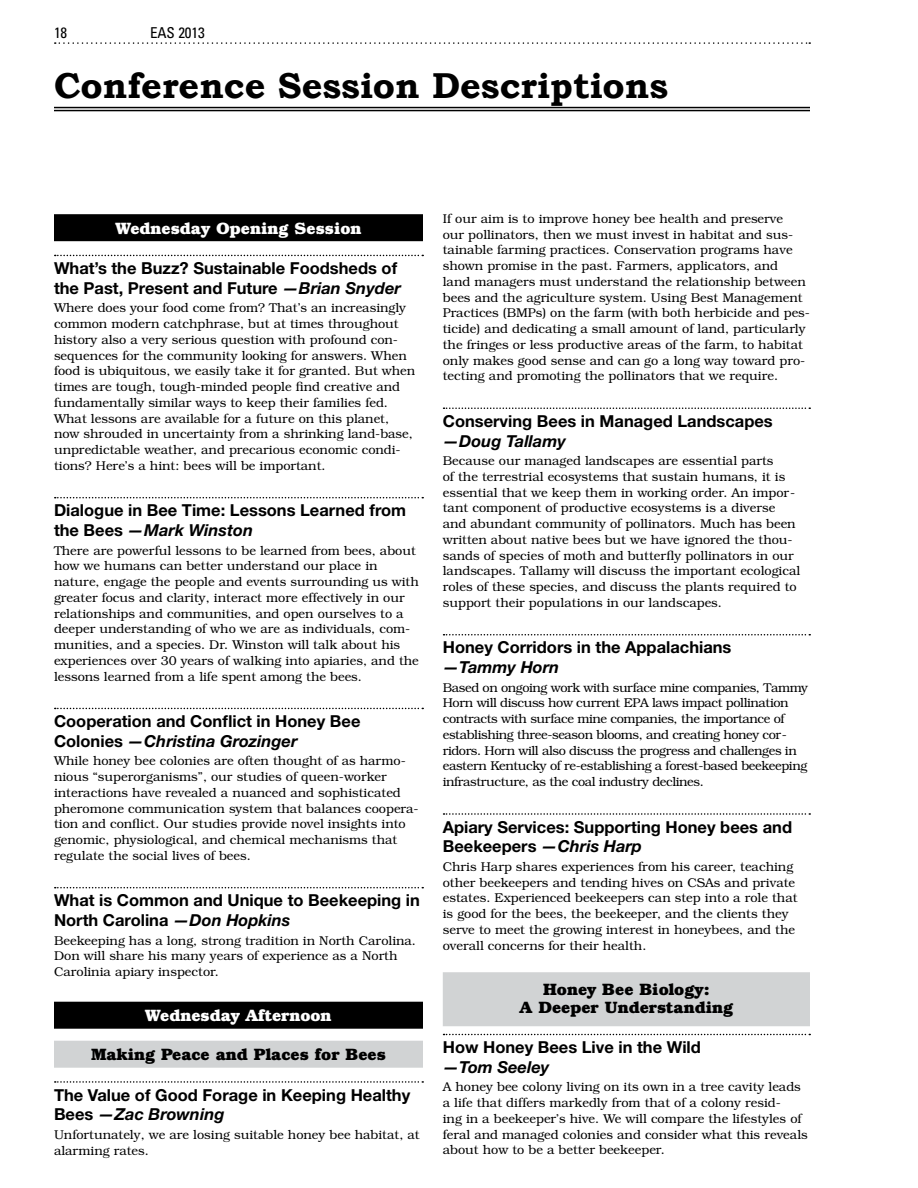
<style>
.page{position:relative;width:918px;height:1188px;background:#fff}
.page>*{position:absolute;margin:0;border:0;box-sizing:border-box;transform-origin:0 0}
.t1{font:700 36px "Bookman Old Style";color:#000}
.t2{font:700 16.5px/19.5px "Helvetica Neue LT Std";color:#000}
.t3{font:700 16.5px/18px "Bookman Std";color:#000;text-align:center}
.t4{font:700 16.5px "Bookman Std";color:#fff}
.t5{font:italic 700 16.5px "Helvetica Neue LT Std";color:#000}
.t6{font:condensed 15px "Univers LT Std";color:#000}
.t7{font:300 12.75px/15.8px "Bookman Std";color:#000}
.t8{font:300 12.75px/15.8px "Bookman Std";letter-spacing:-.03em;color:#000}
.s1{font-style:italic}
</style>
<div class="page">
<hr style="left:54px;top:107px;width:756px;height:1px;background:#000">
<hr style="left:54px;top:110px;width:756px;height:1px;background:#000">
<div style="left:54px;top:214px;width:369px;height:27px;background:#000"></div>
<svg style="left:55px;top:255px;width:368px;height:1px"></svg>
<svg style="left:55px;top:497px;width:368px;height:1px"></svg>
<svg style="left:55px;top:708px;width:368px;height:1px"></svg>
<svg style="left:55px;top:887px;width:368px;height:1px"></svg>
<div style="left:54px;top:1002px;width:369px;height:27px;background:#000"></div>
<div style="left:54px;top:1041px;width:369px;height:27px;background:#d1d3d4"></div>
<svg style="left:55px;top:1081px;width:368px;height:2px"></svg>
<svg style="left:444px;top:407px;width:366px;height:2px"></svg>
<svg style="left:444px;top:634px;width:366px;height:1px"></svg>
<svg style="left:444px;top:813px;width:366px;height:2px"></svg>
<div style="left:443px;top:972px;width:367px;height:54px;background:#d1d3d4"></div>
<svg style="left:444px;top:1034px;width:366px;height:1px"></svg>
<svg style="left:55px;top:42px;width:755px;height:2px"></svg>
<p class="t6" style="left:54px;top:23px;width:15px">18</p>
<p class="t6" style="left:150px;top:23px;width:56px">EAS 2013</p>
<h1 class="t1" style="left:54px;top:59px;width:616px">Conference Session Descriptions</h1>
<p class="t4" style="left:115px;top:218px;width:248px">Wednesday Opening Session</p>
<p class="t2" style="left:54px;top:258px;width:348px">What’s the Buzz? Sustainable Foodsheds of the Past, Present and Future <span class="s1">—Brian Snyder</span></p>
<p class="t7" style="left:54px;top:300px;width:363px">Where does your food come from? That’s an increasingly common modern catchphrase, but at times throughout history also a very serious question with profound con&shy;sequences for the community looking for answers. When food is ubiquitous, we easily take it for granted. But when times are tough, tough-minded people find creative and fundamentally similar ways to keep their families fed.<br>What lessons are available for a future on this planet, now shrouded in uncertainty from a shrinking land-base, unpredictable weather, and precarious economic condi&shy;tions? Here’s a hint: bees will be important.</p>
<p class="t2" style="left:54px;top:500px;width:354px">Dialogue in Bee Time: Lessons Learned from the Bees <span class="s1">—Mark Winston</span></p>
<p class="t7" style="left:54px;top:543px;width:366px">There are powerful lessons to be learned from bees, about how we humans can better understand our place in nature, engage the people and events surrounding us with greater focus and clarity, interact more effectively in our relationships and communities, and open ourselves to a deeper understanding of who we are as individuals, com&shy;munities, and a species. Dr. Winston will talk about his experiences over 30 years of walking into apiaries, and the lessons learned from a life spent among the bees.</p>
<p class="t2" style="left:54px;top:711px;width:308px">Cooperation and Conflict in Honey Bee<br>Colonies <span class="s1">—Christina Grozinger</span></p>
<p class="t7" style="left:54px;top:753px;width:366px">While honey bee colonies are often thought of as harmo&shy;nious “superorganisms”, our studies of queen-worker interactions have revealed a nuanced and sophisticated pheromone communication system that balances coopera&shy;tion and conflict. Our studies provide novel insights into genomic, physiological, and chemical mechanisms that regulate the social lives of bees.</p>
<p class="t2" style="left:54px;top:890px;width:367px">What is Common and Unique to Beekeeping in<br>North Carolina <span class="s1">—Don Hopkins</span></p>
<p class="t7" style="left:54px;top:933px;width:364px">Beekeeping has a long, strong tradition in North Carolina.<br>Don will share his many years of experience as a North<br>Carolinia apiary inspector.</p>
<p class="t4" style="left:145px;top:1005px;width:188px">Wednesday Afternoon</p>
<p class="t3" style="left:91px;top:1045px;width:296px">Making Peace and Places for Bees</p>
<p class="t2" style="left:54px;top:1085px;width:358px">The Value of Good Forage in Keeping Healthy<br>Bees <span class="s1">—Zac Browning</span></p>
<p class="t7" style="left:54px;top:1127px;width:367px">Unfortunately, we are losing suitable honey bee habitat, at alarming rates.</p>
<p class="t7" style="left:443px;top:211px;width:369px">If our aim is to improve honey bee health and preserve<br>our pollinators, then we must invest in habitat and sus&shy;tainable farming practices. Conservation programs have shown promise in the past. Farmers, applicators, and<br>land managers must understand the relationship between bees and the agriculture system. Using Best Management Practices (BMPs) on the farm (with both herbicide and pes&shy;ticide) and dedicating a small amount of land, particularly the fringes or less productive areas of the farm, to habitat only makes good sense and can go a long way toward pro&shy;tecting and promoting the pollinators that we require.</p>
<p class="t2" style="left:443px;top:411px;width:332px">Conserving Bees in Managed Landscapes</p>
<p class="t5" style="left:443px;top:430px;width:125px">—Doug Tallamy</p>
<p class="t7" style="left:443px;top:453px;width:359px">Because our managed landscapes are essential parts<br>of the terrestrial ecosystems that sustain humans, it is essential that we keep them in working order. An impor&shy;tant component of productive ecosystems is a diverse and abundant community of pollinators. Much has been written about native bees but we have ignored the thou&shy;sands of species of moth and butterfly pollinators in our landscapes. Tallamy will discuss the important ecological roles of these species, and discuss the plants required to support their populations in our landscapes.</p>
<p class="t2" style="left:443px;top:638px;width:290px">Honey Corridors in the Appalachians</p>
<p class="t5" style="left:443px;top:657px;width:118px">—Tammy Horn</p>
<p class="t8" style="left:443px;top:680px;width:367px">Based on ongoing work with surface mine companies, Tammy Horn will discuss how current EPA laws impact pollination contracts with surface mine companies, the importance of establishing three-season blooms, and creating honey cor&shy;ridors. Horn will also discuss the progress and challenges in eastern Kentucky of re-establishing a forest-based beekeeping infrastructure, as the coal industry declines.</p>
<p class="t2" style="left:443px;top:817px;width:351px">Apiary Services: Supporting Honey bees and<br>Beekeepers <span class="s1">—Chris Harp</span></p>
<p class="t7" style="left:443px;top:859px;width:356px">Chris Harp shares experiences from his career, teaching other beekeepers and tending hives on CSAs and private estates. Experienced beekeepers can step into a role that is good for the bees, the beekeeper, and the clients they serve to meet the growing interest in honeybees, and the overall concerns for their health.</p>
<p class="t3" style="left:520px;top:980px;width:215px">Honey Bee Biology:<br>A Deeper Understanding</p>
<p class="t2" style="left:443px;top:1037px;width:260px">How Honey Bees Live in the Wild</p>
<p class="t5" style="left:443px;top:1057px;width:108px">—Tom Seeley</p>
<p class="t7" style="left:443px;top:1079px;width:366px">A honey bee colony living on its own in a tree cavity leads a life that differs markedly from that of a colony resid-<br>ing in a beekeeper’s hive. We will compare the lifestyles of feral and managed colonies and consider what this reveals about how to be a better beekeeper.</p>
</div>
